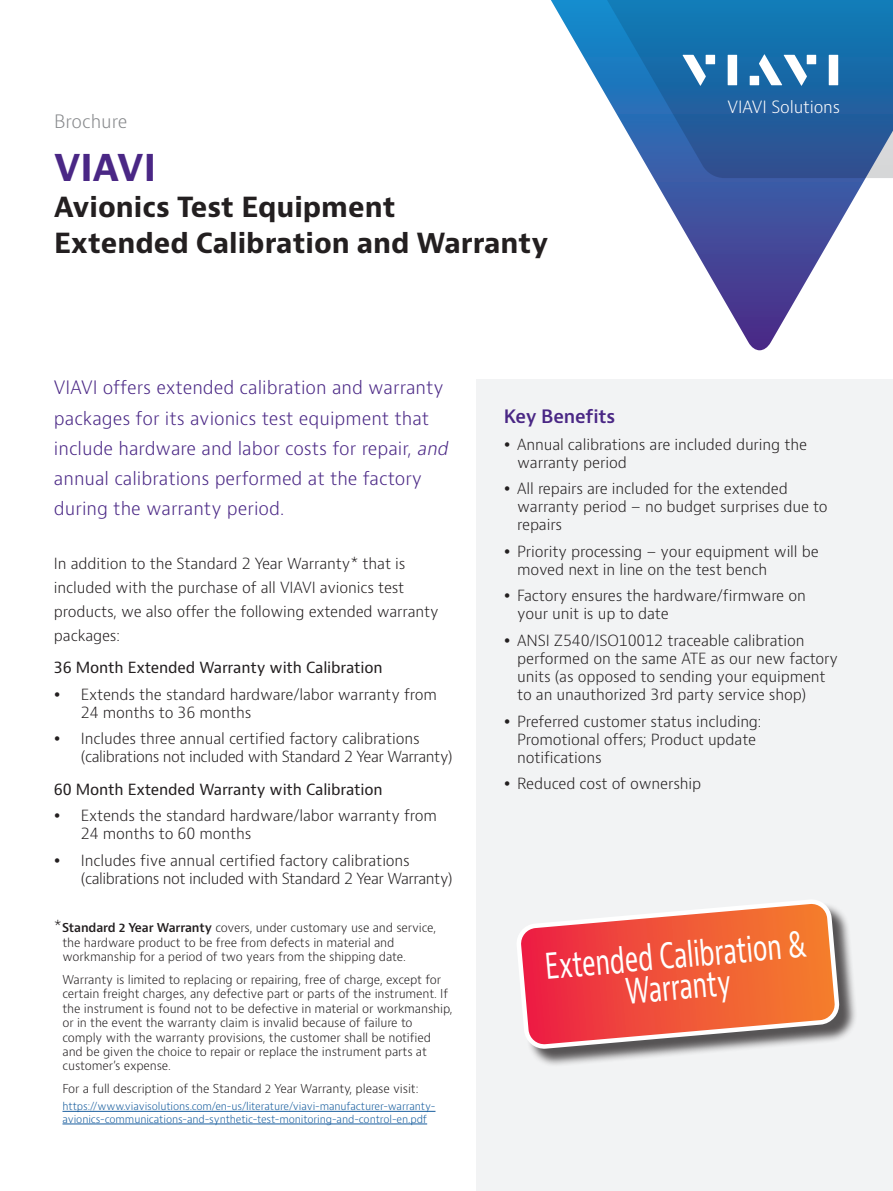
<style>
.page{position:relative;width:893px;height:1191px;background:#fff}
.page>*{position:absolute;margin:0;border:0;box-sizing:border-box;transform-origin:0 0}
.H1_Brand_Sub-Brand_2{font:700 36px "Bernino Sans";color:#4a2785}
.P_10_16{font:34.5px/31.5px "Bernino Sans";color:#fff;text-align:center;scale:.69 1}
.H2_Product_18_24{font:700 27px "Bernino Sans";color:#231f20}
.P_Intro_12_20{font:300 18px/30px "Bernino Sans";color:#4a2785}
.H2_Bullet_Heading_Pu{font:600 18px "Bernino Sans";letter-spacing:-.01em;color:#4a2785}
.P_DocType{font:300 18px "Bernino Sans";color:#87898c}
.t1{font:300 16.5px "Bernino Sans";letter-spacing:-.01em;color:#fff}
.P_Bulleted_10_16{font:300 15px/18px "Bernino Sans";letter-spacing:-.01em;color:#231f20}
.P_Bulleted_10_16-2{font:300 15px/18px "Bernino Sans";letter-spacing:-.03em;color:#231f20}
.P_Bulleted_10_16-3{font:15px "Bernino Sans";letter-spacing:-.01em;color:#231f20}
.P_10_16-2{font:300 12px/14.4px "Bernino Sans";letter-spacing:-.01em;color:#231f20}
.P_10_16-3{font:300 10.5px/12.6px "Bernino Sans";letter-spacing:-.01em;color:#175d9e}
.s1{font-style:italic}
.s2{font-size:15px}
.s3{font-weight:600}
</style>
<div class="page">
<svg style="left:653px;top:178px;width:213px;height:172px"></svg>
<svg style="left:551px;top:0;width:342px;height:178px"></svg>
<svg style="left:682px;top:55px;width:24px;height:31px"></svg>
<div style="left:706px;top:55px;width:9px;height:9px;background:#fff"></div>
<div style="left:728px;top:55px;width:9px;height:30px;background:#fff"></div>
<div style="left:807px;top:55px;width:9px;height:9px;background:#fff"></div>
<div style="left:829px;top:55px;width:9px;height:30px;background:#fff"></div>
<svg style="left:759px;top:54px;width:48px;height:32px"></svg>
<div style="left:750px;top:76px;width:9px;height:9px;background:#fff"></div>
<div style="left:477px;top:380px;width:416px;height:811px;background:#f2f3f4"></div>
<div style="left:519px;top:902px;width:338px;height:165px;background:#231f20;opacity:.75"></div>
<svg style="left:518px;top:901px;width:320px;height:146px"></svg>
<hr style="left:62px;top:1111px;width:373px;height:1px;background:#175d9e">
<hr style="left:62px;top:1123px;width:365px;height:1px;background:#175d9e">
<p class="P_DocType" style="left:54px;top:110px;width:75px">Brochure</p>
<p class="H1_Brand_Sub-Brand_2" style="left:54px;top:145px;width:104px">VIAVI</p>
<p class="H2_Product_18_24" style="left:54px;top:190px;width:343px">Avionics Test Equipment</p>
<p class="H2_Product_18_24" style="left:54px;top:226px;width:496px">Extended Calibration and Warranty</p>
<p class="t1" style="left:728px;top:96px;width:114px">VIAVI Solutions</p>
<p class="P_Intro_12_20" style="left:54px;top:373px;width:400px">VIAVI offers extended calibration and warranty packages for its avionics test equipment that include hardware and labor costs for repair, <span class="s1">and </span>annual calibrations performed at the factory during the warranty period.</p>
<p class="P_Bulleted_10_16" style="left:54px;top:551px;width:386px;line-height:24px">In addition to the Standard 2 Year Warranty* that is included with the purchase of all VIAVI avionics test products, we also offer the following extended warranty packages:</p>
<p class="P_Bulleted_10_16-3" style="left:54px;top:658px;width:330px">36 Month Extended Warranty with Calibration</p>
<p class="P_Bulleted_10_16" style="left:81px;top:685px;width:357px">Extends the standard hardware/labor warranty from<br>24 months to 36 months</p>
<p class="P_Bulleted_10_16-2" style="left:81px;top:730px;width:373px">Includes three annual certified factory calibrations (calibrations not included with Standard 2 Year Warranty)</p>
<p class="P_Bulleted_10_16-3" style="left:54px;top:779px;width:330px">60 Month Extended Warranty with Calibration</p>
<p class="P_Bulleted_10_16" style="left:81px;top:807px;width:357px">Extends the standard hardware/labor warranty from<br>24 months to 60 months</p>
<p class="P_Bulleted_10_16-2" style="left:81px;top:851px;width:373px">Includes five annual certified factory calibrations (calibrations not included with Standard 2 Year Warranty)</p>
<p class="P_10_16-2" style="left:62px;top:921px;width:375px;text-indent:-9px"><span class="s2">*</span><span class="s3">Standard 2 Year Warranty</span> covers, under customary use and service, the hardware product to be free from defects in material and workmanship for a period of two years from the shipping date.</p>
<p class="P_10_16-2" style="left:62px;top:972px;width:392px">Warranty is limited to replacing or repairing, free of charge, except for certain freight charges, any defective part or parts of the instrument. If the instrument is found not to be defective in material or workmanship, or in the event the warranty claim is invalid because of failure to comply with the warranty provisions, the customer shall be notified and be given the choice to repair or replace the instrument parts at customer’s expense.</p>
<p class="P_10_16-2" style="left:62px;top:1082px;width:357px">For a full description of the Standard 2 Year Warranty, please visit:</p>
<p class="P_10_16-3" style="left:62px;top:1100px;width:374px">https://www.viavisolutions.com/en-us/literature/viavi-manufacturer-warranty&shy;avionics-communications-and-synthetic-test-monitoring-and-control-en.pdf</p>
<p class="H2_Bullet_Heading_Pu" style="left:504px;top:405px;width:113px">Key Benefits</p>
<p class="P_Bulleted_10_16" style="left:517px;top:436px;width:291px">Annual calibrations are included during the warranty period</p>
<p class="P_Bulleted_10_16" style="left:517px;top:480px;width:312px">All repairs are included for the extended warranty period – no budget surprises due to repairs</p>
<p class="P_Bulleted_10_16" style="left:517px;top:543px;width:303px">Priority processing – your equipment will be moved next in line on the test bench</p>
<p class="P_Bulleted_10_16" style="left:517px;top:587px;width:290px">Factory ensures the hardware/firmware on your unit is up to date</p>
<p class="P_Bulleted_10_16" style="left:517px;top:632px;width:322px">ANSI Z540/ISO10012 traceable calibration performed on the same ATE as our new factory units (as opposed to sending your equipment to an unauthorized 3rd party service shop)</p>
<p class="P_Bulleted_10_16" style="left:517px;top:712px;width:246px">Preferred customer status including:<br>Promotional offers; Product update notifications</p>
<p class="P_Bulleted_10_16" style="left:517px;top:775px;width:185px">Reduced cost of ownership</p>
<p class="P_10_16" style="left:544px;top:952px;width:381px;rotate:-5deg">Extended Calibration &amp;<br>Warranty</p>
</div>
